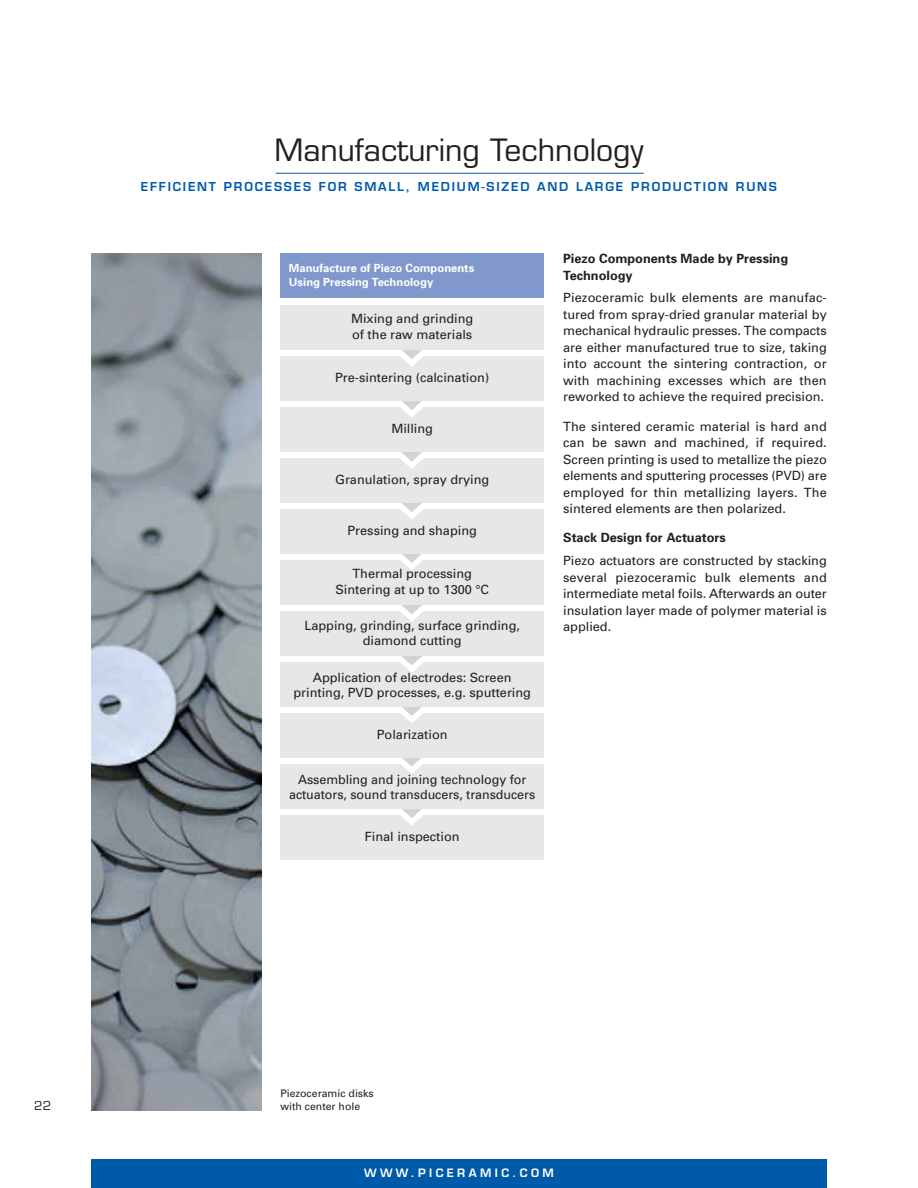
<style>
.page{position:relative;width:918px;height:1188px;background:#fff}
.page>*{position:absolute;margin:0;border:0;box-sizing:border-box;transform-origin:0 0}
.t1{font:30px "Eurostile";color:#231f20}
.t2{font:12.75px/16.5px "Univers";color:#231f20;text-align:center}
.t3{font:700 12.75px/16.5px "Univers";color:#231f20}
.t4{font:600 12px "Eurostile";letter-spacing:.15em;color:#005aaa}
.t5{font:12px "Eurostile";color:#231f20}
.t6{font:700 11.25px/13.5px "Univers";color:#fff}
.t7{font:600 11.25px "Eurostile LT";letter-spacing:.3em;color:#fff}
.t8{font:10.5px/12.6px "Univers";color:#231f20}
</style>
<div class="page">
<hr style="left:276px;top:173px;width:368px;height:1px;background:#005aaa">
<div style="left:280px;top:815px;width:264px;height:44px;background:#e6e7e8"></div>
<div style="left:280px;top:254px;width:264px;height:44px;background:#8198cd"></div>
<img style="left:91px;top:254px;width:170px;height:857px">
<svg style="left:382px;top:808px;width:60px;height:17px"></svg>
<div style="left:280px;top:764px;width:264px;height:44px;background:#e6e7e8"></div>
<svg style="left:401px;top:758px;width:22px;height:16px"></svg>
<div style="left:280px;top:714px;width:264px;height:44px;background:#e6e7e8"></div>
<svg style="left:382px;top:707px;width:60px;height:16px"></svg>
<div style="left:280px;top:663px;width:264px;height:44px;background:#e6e7e8"></div>
<svg style="left:382px;top:656px;width:60px;height:17px"></svg>
<div style="left:280px;top:612px;width:264px;height:44px;background:#e6e7e8"></div>
<svg style="left:382px;top:605px;width:60px;height:17px"></svg>
<div style="left:280px;top:561px;width:264px;height:44px;background:#e6e7e8"></div>
<svg style="left:382px;top:553px;width:60px;height:17px"></svg>
<div style="left:280px;top:509px;width:264px;height:44px;background:#e6e7e8"></div>
<svg style="left:400px;top:503px;width:23px;height:16px"></svg>
<div style="left:280px;top:459px;width:264px;height:44px;background:#e6e7e8"></div>
<svg style="left:382px;top:452px;width:60px;height:17px"></svg>
<div style="left:280px;top:408px;width:264px;height:44px;background:#e6e7e8"></div>
<svg style="left:382px;top:401px;width:60px;height:16px"></svg>
<div style="left:280px;top:356px;width:264px;height:45px;background:#e6e7e8"></div>
<svg style="left:400px;top:350px;width:23px;height:16px"></svg>
<div style="left:280px;top:306px;width:264px;height:44px;background:#e6e7e8"></div>
<div style="left:91px;top:1160px;width:736px;height:28px;background:#005aaa"></div>
<h1 class="t1" style="left:274px;top:138px;width:371px">Manufacturing Technology</h1>
<p class="t4" style="left:141px;top:182px;width:638px">EFFICIENT PROCESSES FOR SMALL, MEDIUM-SIZED AND LARGE PRODUCTION RUNS</p>
<p class="t6" style="left:289px;top:262px;width:187px">Manufacture of Piezo Components<br>Using Pressing Technology</p>
<p class="t2" style="left:351px;top:312px;width:124px;line-height:15.3px;text-align:left">Mixing and grinding of the raw materials</p>
<p class="t2" style="left:335px;top:370px;width:156px">Pre-sintering (calcination)</p>
<p class="t2" style="left:391px;top:422px;width:43px">Milling</p>
<p class="t2" style="left:335px;top:472px;width:156px">Granulation, spray drying</p>
<p class="t2" style="left:348px;top:523px;width:131px">Pressing and shaping</p>
<p class="t2" style="left:335px;top:567px;width:155px;line-height:15.3px">Thermal processing<br>Sintering at up to 1300 °C</p>
<p class="t2" style="left:304px;top:619px;width:217px;line-height:15.3px">Lapping, grinding, surface grinding, diamond cutting</p>
<p class="t2" style="left:293px;top:671px;width:239px;line-height:15.3px">Application of electrodes: Screen printing, PVD processes, e.g. sputtering</p>
<p class="t2" style="left:377px;top:727px;width:72px">Polarization</p>
<p class="t2" style="left:289px;top:773px;width:248px;line-height:15.3px">Assembling and joining technology for actuators, sound transducers, transducers</p>
<p class="t2" style="left:365px;top:829px;width:96px">Final inspection</p>
<p class="t3" style="left:563px;top:251px;width:226px">Piezo Components Made by Pressing<br>Technology</p>
<p class="t2" style="left:563px;top:291px;width:265px;text-align:justify">Piezoceramic bulk elements are manufac&shy;tured from spray-dried granular material by mechanical hydraulic presses. The compacts are either manufactured true to size, taking into account the sintering contraction, or with machining excesses which are then reworked to achieve the required precision.</p>
<p class="t2" style="left:563px;top:419px;width:265px;text-align:justify">The sintered ceramic material is hard and can be sawn and machined, if required.<br>Screen printing is used to metallize the piezo elements and sputtering processes (PVD) are employed for thin metallizing layers. The sintered elements are then polarized.</p>
<p class="t3" style="left:563px;top:531px;width:164px">Stack Design for Actuators</p>
<p class="t2" style="left:563px;top:554px;width:265px;text-align:justify">Piezo actuators are constructed by stacking several piezoceramic bulk elements and intermediate metal foils. Afterwards an outer insulation layer made of polymer material is applied.</p>
<p class="t5" style="left:34px;top:1101px;width:18px">22</p>
<p class="t8" style="left:280px;top:1088px;width:95px">Piezoceramic disks with center hole</p>
<p class="t7" style="left:364px;top:1169px;width:191px">WWW.PICERAMIC.COM</p>
</div>
